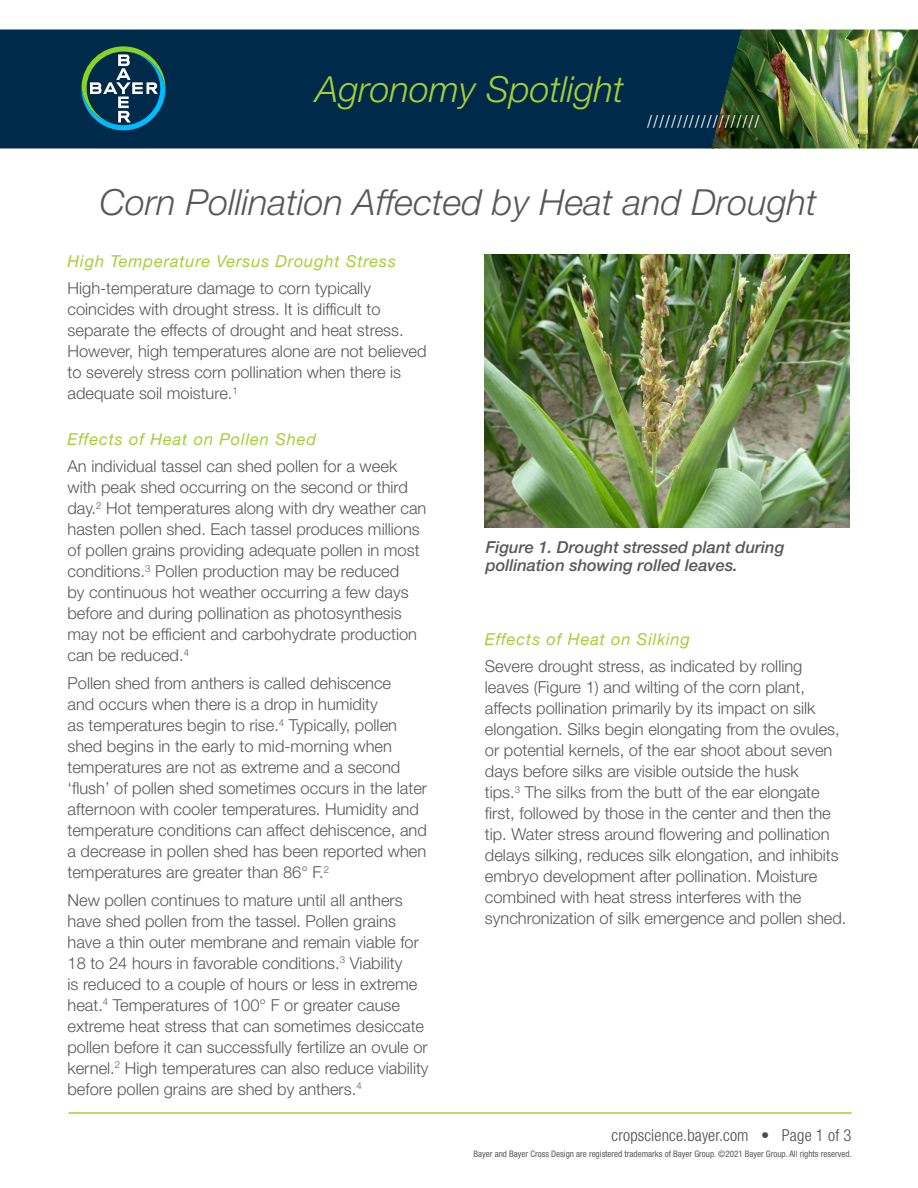
<style>
.page{position:relative;width:918px;height:1188px;background:#fff}
.page>*{position:absolute;margin:0;border:0;box-sizing:border-box;transform-origin:0 0}
.Title__Bayer{font:italic 300 36px "Helvetica Neue LT Pro";color:#57585a}
.t1{font:italic 300 36px "Helvetica Neue LT Pro";color:#a6ce39}
.t2{font:18px "Minion Pro";color:#fff}
.Universal_Text{font:300 16.5px/21px "Helvetica Neue";color:#57585a}
.Subhead__Bayer{font:italic 16.5px "Helvetica Neue LT Pro";letter-spacing:.05em;color:#a6ce39}
.Universal_Caption{font:italic 500 16.5px/18px "Helvetica Neue LT Pro";color:#57585a}
.t3{font:300 condensed 16.5px "Helvetica Neue LT Std";letter-spacing:.01em;color:#4b4c4d}
.t4{font:condensed 9px "Helvetica Neue LT Std";color:#57585a}
</style>
<div class="page">
<hr style="left:69px;top:1112px;width:783px;height:2px;background:#a6ce39">
<div style="left:0;top:30px;width:711px;height:118px;background:#002a49"></div>
<svg style="left:81px;top:46px;width:84px;height:84px;background:#285d6a"></svg>
<img style="left:711px;top:30px;width:207px;height:118px">
<img style="left:485px;top:254px;width:365px;height:273px">
<h1 class="t1" style="left:316px;top:67px;width:309px">Agronomy Spotlight</h1>
<p class="t2" style="left:647px;top:109px;width:115px">///////////////////</p>
<p class="Title__Bayer" style="left:100px;top:180px;width:719px">Corn Pollination Affected by Heat and Drought</p>
<p class="Subhead__Bayer" style="left:68px;top:251px;width:330px">High Temperature Versus Drought Stress</p>
<p class="Universal_Text" style="left:68px;top:278px;width:361px">High-temperature damage to corn typically coincides with drought stress. It is difficult to separate the effects of drought and heat stress.<br>However, high temperatures alone are not believed to severely stress corn pollination when there is adequate soil moisture.<sup>1</sup></p>
<p class="Subhead__Bayer" style="left:68px;top:429px;width:250px">Effects of Heat on Pollen Shed</p>
<p class="Universal_Text" style="left:68px;top:456px;width:361px">An individual tassel can shed pollen for a week with peak shed occurring on the second or third day.<sup>2</sup> Hot temperatures along with dry weather can hasten pollen shed. Each tassel produces millions of pollen grains providing adequate pollen in most conditions.<sup>3</sup> Pollen production may be reduced<br>by continuous hot weather occurring a few days before and during pollination as photosynthesis may not be efficient and carbohydrate production can be reduced.<sup>4</sup></p>
<p class="Universal_Text" style="left:68px;top:672px;width:361px">Pollen shed from anthers is called dehiscence<br>and occurs when there is a drop in humidity<br>as temperatures begin to rise.<sup>4</sup> Typically, pollen shed begins in the early to mid-morning when temperatures are not as extreme and a second ‘flush’ of pollen shed sometimes occurs in the later afternoon with cooler temperatures. Humidity and temperature conditions can affect dehiscence, and a decrease in pollen shed has been reported when temperatures are greater than 86° F.<sup>2</sup></p>
<p class="Universal_Text" style="left:68px;top:889px;width:363px">New pollen continues to mature until all anthers have shed pollen from the tassel. Pollen grains have a thin outer membrane and remain viable for 18 to 24 hours in favorable conditions.<sup>3</sup> Viability<br>is reduced to a couple of hours or less in extreme heat.<sup>4</sup> Temperatures of 100° F or greater cause extreme heat stress that can sometimes desiccate pollen before it can successfully fertilize an ovule or kernel.<sup>2</sup> High temperatures can also reduce viability before pollen grains are shed by anthers.<sup>4</sup></p>
<p class="Universal_Caption" style="left:486px;top:538px;width:300px">Figure 1. Drought stressed plant during pollination showing rolled leaves.</p>
<p class="Subhead__Bayer" style="left:485px;top:629px;width:207px">Effects of Heat on Silking</p>
<p class="Universal_Text" style="left:485px;top:656px;width:363px">Severe drought stress, as indicated by rolling leaves (Figure 1) and wilting of the corn plant, affects pollination primarily by its impact on silk elongation. Silks begin elongating from the ovules, or potential kernels, of the ear shoot about seven days before silks are visible outside the husk<br>tips.<sup>3</sup> The silks from the butt of the ear elongate first, followed by those in the center and then the tip. Water stress around flowering and pollination delays silking, reduces silk elongation, and inhibits embryo development after pollination. Moisture combined with heat stress interferes with the synchronization of silk emergence and pollen shed.</p>
<p class="t3" style="left:612px;top:1126px;width:242px">cropscience.bayer.com • Page 1 of 3</p>
<p class="t4" style="left:474px;top:1149px;width:380px">Bayer and Bayer Cross Design are registered trademarks of Bayer Group. ©2021 Bayer Group. All rights reserved.</p>
</div>
